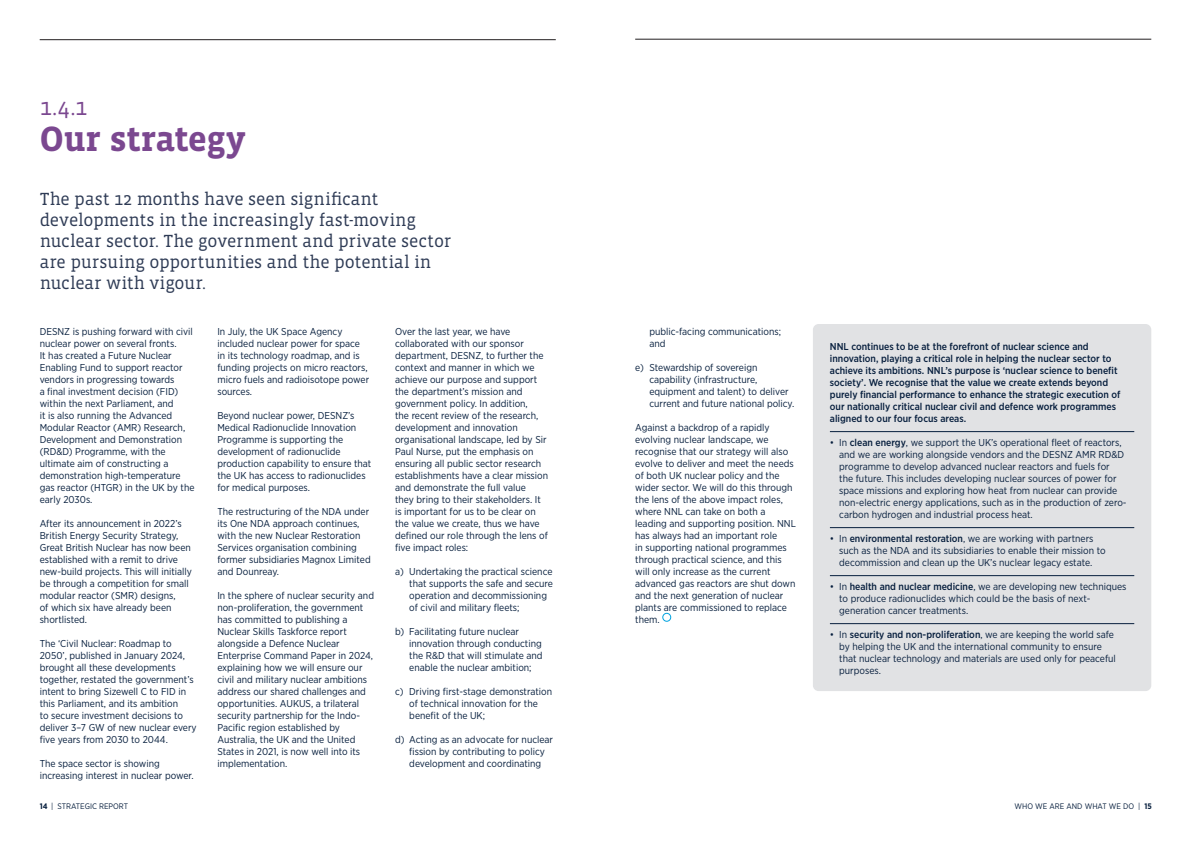
<style>
.page{position:relative;width:1191px;height:842px;background:#fff}
.page>*{position:absolute;margin:0;border:0;box-sizing:border-box;transform-origin:0 0}
.t1{font:700 36px "Vista Slab OTCE";letter-spacing:-.01em;color:#7b4890}
.t2{font:24px "Vista Slab OTCE";color:#7b4890}
.t3{font:18px/21px "Vista Slab OTCE";letter-spacing:-.005em;color:#2e3b55}
.t4{font:10px/12px "Gotham Narrow";color:#061e3d}
.t5{font:500 10px/12px "Gotham Narrow";color:#061e3d}
.t6{font:8px "Gotham Narrow";color:#061e3d}
.s1{font-weight:700}
.s2{font-weight:500}
</style>
<div class="page">
<hr style="left:40px;top:39px;width:516px;height:1px;background:#231f20">
<hr style="left:635px;top:39px;width:516px;height:1px;background:#231f20">
<div style="left:662px;top:613px;width:9px;height:9px;border:1px solid #00a2df;border-radius:50%"></div>
<div style="left:813px;top:324px;width:338px;height:367px;background:#e1e2e4;border-radius:6px"></div>
<hr style="left:830px;top:431px;width:304px;height:1px;background:#061e3d">
<hr style="left:830px;top:527px;width:304px;height:1px;background:#061e3d">
<hr style="left:830px;top:575px;width:304px;height:1px;background:#061e3d">
<hr style="left:830px;top:623px;width:304px;height:1px;background:#061e3d">
<p class="t2" style="left:40px;top:93px;width:49px">1.4.1</p>
<p class="t1" style="left:40px;top:118px;width:208px">Our strategy</p>
<p class="t3" style="left:40px;top:188px;width:413px">The past 12 months have seen significant developments in the increasingly fast-moving nuclear sector. The government and private sector are pursuing opportunities and the potential in nuclear with vigour.</p>
<p class="t4" style="left:40px;top:325px;width:156px">DESNZ is pushing forward with civil nuclear power on several fronts.<br>It has created a Future Nuclear<br>Enabling Fund to support reactor vendors in progressing towards<br>a final investment decision (FID) within the next Parliament, and<br>it is also running the Advanced<br>Modular Reactor (AMR) Research,<br>Development and Demonstration (RD&amp;D) Programme, with the ultimate aim of constructing a demonstration high-temperature gas reactor (HTGR) in the UK by the early 2030s.</p>
<p class="t4" style="left:40px;top:517px;width:154px">After its announcement in 2022’s<br>British Energy Security Strategy,<br>Great British Nuclear has now been established with a remit to drive new-build projects. This will initially be through a competition for small modular reactor (SMR) designs,<br>of which six have already been shortlisted.</p>
<p class="t4" style="left:40px;top:637px;width:158px">The ‘Civil Nuclear: Roadmap to 2050’, published in January 2024, brought all these developments together, restated the government’s intent to bring Sizewell C to FID in this Parliament, and its ambition<br>to secure investment decisions to deliver 3–7 GW of new nuclear every five years from 2030 to 2044.</p>
<p class="t4" style="left:40px;top:757px;width:155px">The space sector is showing increasing interest in nuclear power.</p>
<p class="t6" style="left:40px;top:801px;width:90px"><span class="s1">14</span> | STRATEGIC REPORT</p>
<p class="t4" style="left:217px;top:325px;width:153px">In July, the UK Space Agency included nuclear power for space in its technology roadmap, and is funding projects on micro reactors, micro fuels and radioisotope power sources.</p>
<p class="t4" style="left:217px;top:409px;width:155px">Beyond nuclear power, DESNZ’s<br>Medical Radionuclide Innovation<br>Programme is supporting the development of radionuclide production capability to ensure that the UK has access to radionuclides for medical purposes.</p>
<p class="t4" style="left:217px;top:505px;width:155px">The restructuring of the NDA under its One NDA approach continues, with the new Nuclear Restoration<br>Services organisation combining former subsidiaries Magnox Limited and Dounreay.</p>
<p class="t4" style="left:217px;top:589px;width:158px">In the sphere of nuclear security and non-proliferation, the government has committed to publishing a<br>Nuclear Skills Taskforce report alongside a Defence Nuclear<br>Enterprise Command Paper in 2024, explaining how we will ensure our civil and military nuclear ambitions address our shared challenges and opportunities. AUKUS, a trilateral security partnership for the Indo-<br>Pacific region established by<br>Australia, the UK and the United<br>States in 2021, is now well into its implementation.</p>
<p class="t4" style="left:395px;top:325px;width:155px">Over the last year, we have collaborated with our sponsor department, DESNZ, to further the context and manner in which we achieve our purpose and support the department’s mission and government policy. In addition,<br>the recent review of the research, development and innovation organisational landscape, led by Sir<br>Paul Nurse, put the emphasis on ensuring all public sector research establishments have a clear mission and demonstrate the full value<br>they bring to their stakeholders. It is important for us to be clear on the value we create, thus we have defined our role through the lens of five impact roles:</p>
<p class="t4" style="left:409px;top:565px;width:145px;text-indent:-14px">a) Undertaking the practical science that supports the safe and secure operation and decommissioning of civil and military fleets;</p>
<p class="t4" style="left:409px;top:625px;width:135px;text-indent:-14px">b) Facilitating future nuclear innovation through conducting the R&amp;D that will stimulate and enable the nuclear ambition;</p>
<p class="t4" style="left:409px;top:685px;width:144px;text-indent:-14px">c) Driving first-stage demonstration of technical innovation for the benefit of the UK;</p>
<p class="t4" style="left:409px;top:733px;width:145px;text-indent:-14px">d) Acting as an advocate for nuclear fission by contributing to policy development and coordinating</p>
<p class="t4" style="left:649px;top:325px;width:133px">public-facing communications; and</p>
<p class="t4" style="left:649px;top:361px;width:146px;text-indent:-14px">e) Stewardship of sovereign capability (infrastructure, equipment and talent) to deliver current and future national policy.</p>
<p class="t4" style="left:635px;top:421px;width:162px">Against a backdrop of a rapidly evolving nuclear landscape, we recognise that our strategy will also evolve to deliver and meet the needs of both UK nuclear policy and the wider sector. We will do this through the lens of the above impact roles, where NNL can take on both a leading and supporting position. NNL has always had an important role<br>in supporting national programmes through practical science, and this will only increase as the current advanced gas reactors are shut down and the next generation of nuclear plants are commissioned to replace them.</p>
<p class="t5" style="left:830px;top:340px;width:292px">NNL continues to be at the forefront of nuclear science and innovation, playing a critical role in helping the nuclear sector to achieve its ambitions. NNL’s purpose is ‘nuclear science to benefit society’. We recognise that the value we create extends beyond purely financial performance to enhance the strategic execution of our nationally critical nuclear civil and defence work programmes aligned to our four focus areas.</p>
<p class="t4" style="left:839px;top:436px;width:289px;text-indent:-9px">• In <span class="s2">clean energy</span>, we support the UK’s operational fleet of reactors, and we are working alongside vendors and the DESNZ AMR RD&amp;D programme to develop advanced nuclear reactors and fuels for<br>the future. This includes developing nuclear sources of power for space missions and exploring how heat from nuclear can provide non-electric energy applications, such as in the production of zero&shy;carbon hydrogen and industrial process heat.</p>
<p class="t4" style="left:839px;top:532px;width:268px;text-indent:-9px">• In <span class="s2">environmental restoration</span>, we are working with partners such as the NDA and its subsidiaries to enable their mission to decommission and clean up the UK’s nuclear legacy estate.</p>
<p class="t4" style="left:839px;top:580px;width:289px;text-indent:-9px">• In <span class="s2">health and nuclear medicine</span>, we are developing new techniques to produce radionuclides which could be the basis of next&shy;generation cancer treatments.</p>
<p class="t4" style="left:839px;top:628px;width:278px;text-indent:-9px">• In <span class="s2">security and non-proliferation</span>, we are keeping the world safe by helping the UK and the international community to ensure that nuclear technology and materials are used only for peaceful purposes.</p>
<p class="t6" style="left:1014px;top:801px;width:139px">WHO WE ARE AND WHAT WE DO | <span class="s1">15</span></p>
</div>
